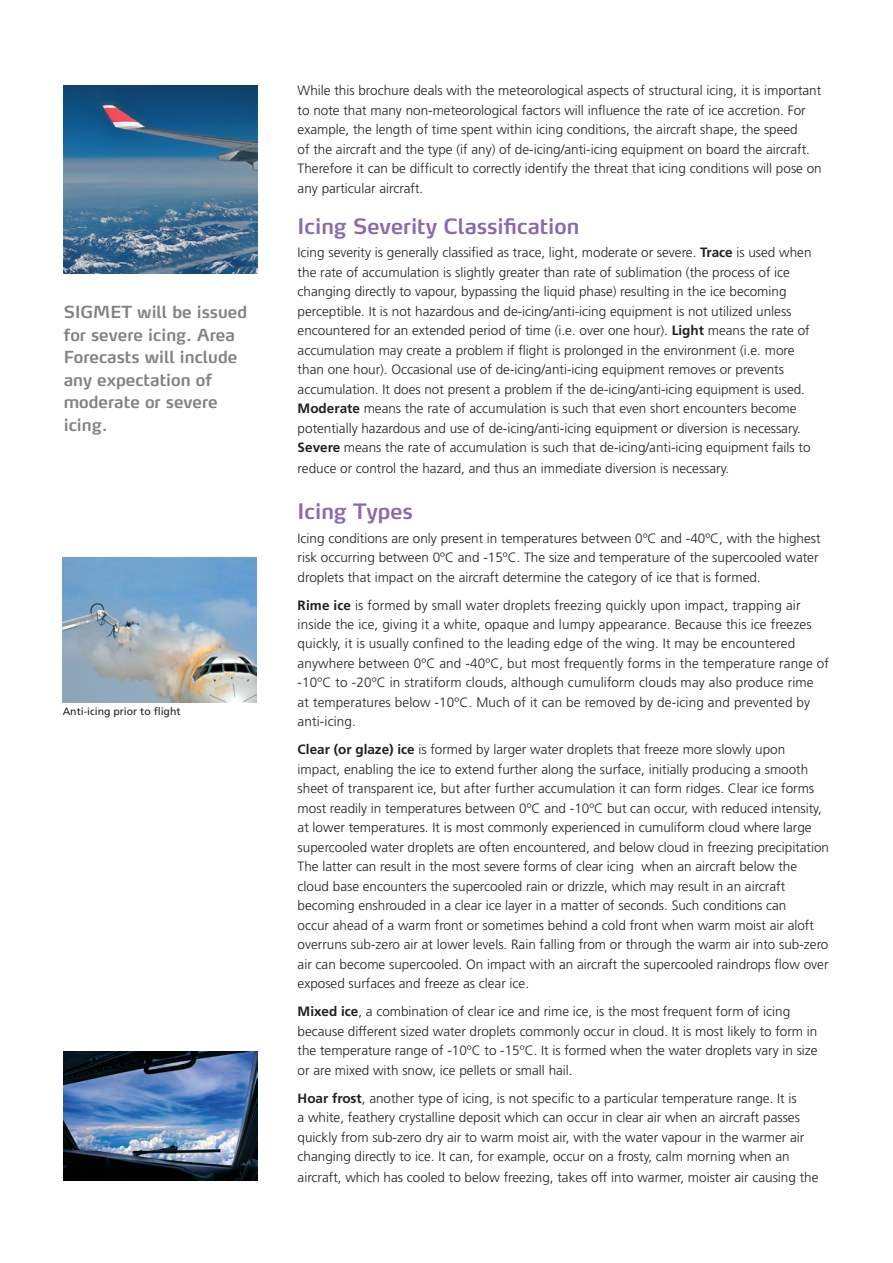
<style>
.page{position:relative;width:893px;height:1263px;background:#fff}
.page>*{position:absolute;margin:0;border:0;box-sizing:border-box;transform-origin:0 0}
.t1{font:600 21px "Max";color:#8a6aae}
.t2{font:600 16.5px/22.5px "Max";color:#808285}
.t3{font:300 13.5px/19.5px "Frutiger";color:#231f20}
.t4{font:10.5px "Frutiger CE";color:#231f20}
.s1{font-family:"Frutiger CE";font-weight:700}
.s2{font-weight:700}
</style>
<div class="page">
<img style="left:64px;top:85px;width:193px;height:189px">
<img style="left:64px;top:1052px;width:193px;height:128px">
<img style="left:63px;top:558px;width:193px;height:144px">
<p class="t2" style="left:64px;top:301px;width:185px">SIGMET will be issued for severe icing. Area<br>Forecasts will include any expectation of moderate or severe icing.</p>
<p class="t4" style="left:63px;top:705px;width:119px">Anti-icing prior to flight</p>
<p class="t3" style="left:298px;top:81px;width:526px">While this brochure deals with the meteorological aspects of structural icing, it is important to note that many non-meteorological factors will influence the rate of ice accretion. For example, the length of time spent within icing conditions, the aircraft shape, the speed<br>of the aircraft and the type (if any) of de-icing/anti-icing equipment on board the aircraft.<br>Therefore it can be difficult to correctly identify the threat that icing conditions will pose on any particular aircraft.</p>
<h1 class="t1" style="left:298px;top:213px;width:283px">Icing Severity Classification</h1>
<p class="t3" style="left:298px;top:243px;width:515px">Icing severity is generally classified as trace, light, moderate or severe. <span class="s1">Trace</span> is used when the rate of accumulation is slightly greater than rate of sublimation (the process of ice changing directly to vapour, bypassing the liquid phase) resulting in the ice becoming perceptible. It is not hazardous and de-icing/anti-icing equipment is not utilized unless encountered for an extended period of time (i.e. over one hour). <span class="s1">Light</span> means the rate of accumulation may create a problem if flight is prolonged in the environment (i.e. more than one hour). Occasional use of de-icing/anti-icing equipment removes or prevents accumulation. It does not present a problem if the de-icing/anti-icing equipment is used.<br><span class="s1">Moderate</span> means the rate of accumulation is such that even short encounters become potentially hazardous and use of de-icing/anti-icing equipment or diversion is necessary.<br><span class="s2">Severe</span> means the rate of accumulation is such that de-icing/anti-icing equipment fails to</p>
<p class="t3" style="left:298px;top:459px;width:433px">reduce or control the hazard, and thus an immediate diversion is necessary.</p>
<h1 class="t1" style="left:298px;top:498px;width:117px">Icing Types</h1>
<p class="t3" style="left:298px;top:528px;width:524px">Icing conditions are only present in temperatures between 0ºC and -40ºC, with the highest risk occurring between 0ºC and -15ºC. The size and temperature of the supercooled water droplets that impact on the aircraft determine the category of ice that is formed.</p>
<p class="t3" style="left:298px;top:595px;width:533px"><span class="s1">Rime ice</span> is formed by small water droplets freezing quickly upon impact, trapping air inside the ice, giving it a white, opaque and lumpy appearance. Because this ice freezes quickly, it is usually confined to the leading edge of the wing. It may be encountered anywhere between 0ºC and -40ºC, but most frequently forms in the temperature range of -10ºC to -20ºC in stratiform clouds, although cumuliform clouds may also produce rime<br>at temperatures below -10ºC. Much of it can be removed by de-icing and prevented by anti-icing.</p>
<p class="t3" style="left:298px;top:740px;width:533px"><span class="s1">Clear (or glaze) ice</span> is formed by larger water droplets that freeze more slowly upon impact, enabling the ice to extend further along the surface, initially producing a smooth sheet of transparent ice, but after further accumulation it can form ridges. Clear ice forms most readily in temperatures between 0ºC and -10ºC but can occur, with reduced intensity, at lower temperatures. It is most commonly experienced in cumuliform cloud where large supercooled water droplets are often encountered, and below cloud in freezing precipitation The latter can result in the most severe forms of clear icing when an aircraft below the cloud base encounters the supercooled rain or drizzle, which may result in an aircraft becoming enshrouded in a clear ice layer in a matter of seconds. Such conditions can<br>occur ahead of a warm front or sometimes behind a cold front when warm moist air aloft overruns sub-zero air at lower levels. Rain falling from or through the warm air into sub-zero air can become supercooled. On impact with an aircraft the supercooled raindrops flow over exposed surfaces and freeze as clear ice.</p>
<p class="t3" style="left:298px;top:1002px;width:522px"><span class="s1">Mixed ice</span>, a combination of clear ice and rime ice, is the most frequent form of icing because different sized water droplets commonly occur in cloud. It is most likely to form in the temperature range of -10ºC to -15ºC. It is formed when the water droplets vary in size or are mixed with snow, ice pellets or small hail.</p>
<p class="t3" style="left:298px;top:1089px;width:522px"><span class="s1">Hoar frost</span>, another type of icing, is not specific to a particular temperature range. It is<br>a white, feathery crystalline deposit which can occur in clear air when an aircraft passes quickly from sub-zero dry air to warm moist air, with the water vapour in the warmer air changing directly to ice. It can, for example, occur on a frosty, calm morning when an aircraft, which has cooled to below freezing, takes off into warmer, moister air causing the</p>
</div>
